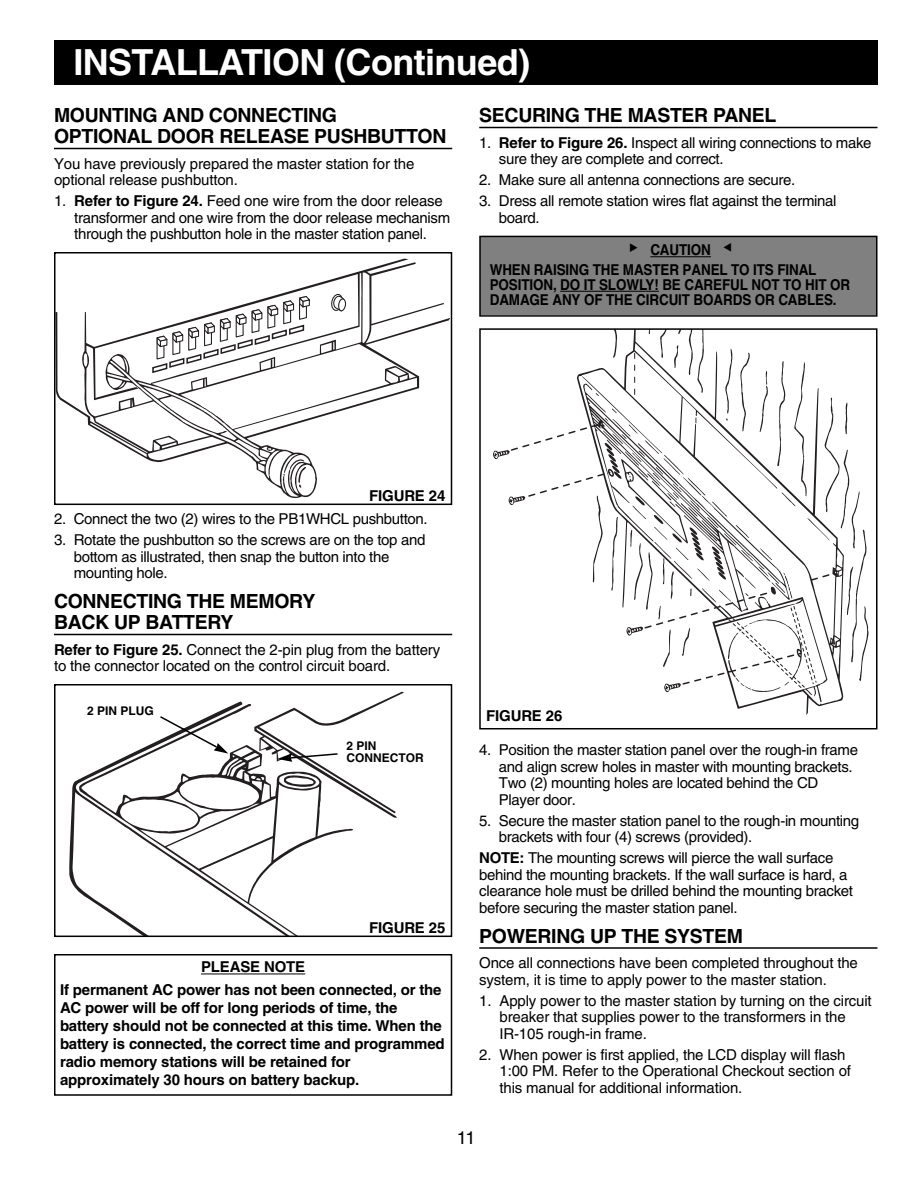
<style>
.page{position:relative;width:918px;height:1188px;background:#fff}
.page>*{position:absolute;margin:0;border:0;box-sizing:border-box;transform-origin:0 0}
.t1{font:700 36px "Helvetica";letter-spacing:-.015em;color:#fff}
.t2{font:700 19.5px/21px "Helvetica";letter-spacing:-.015em;color:#000}
.t3{font:18px "Helvetica";color:#000}
.t4{font:15px/16.5px "Helvetica";letter-spacing:-.02em;color:#000}
.t5{font:700 15px/18px "Helvetica";letter-spacing:-.01em;color:#000;text-align:center}
.t6{font:700 15px/19.5px "Helvetica";letter-spacing:-.01em;color:#000;scale:.9 1}
.t7{font:700 12px/12px "Helvetica";color:#000}
.s1{font-weight:700}
</style>
<div class="page">
<hr style="left:479px;top:127px;width:399px;height:1px;background:#000">
<hr style="left:479px;top:947px;width:399px;height:2px;background:#000">
<hr style="left:54px;top:148px;width:398px;height:1px;background:#000">
<hr style="left:54px;top:634px;width:398px;height:1px;background:#000">
<hr style="left:201px;top:974px;width:104px;height:1px;background:#000">
<div style="left:54px;top:954px;width:398px;height:142px;border:2px solid #000"></div>
<div style="left:481px;top:237px;width:395px;height:78px;background:#808080"></div>
<hr style="left:650px;top:256px;width:61px;height:1px;background:#000">
<hr style="left:560px;top:291px;width:79px;height:1px;background:#000">
<svg style="left:639px;top:291px;width:20px;height:1px"></svg>
<div style="left:479px;top:236px;width:399px;height:81px;border:2px solid #000"></div>
<svg style="left:57px;top:259px;width:392px;height:156px"></svg>
<svg style="left:83px;top:272px;width:334px;height:226px"></svg>
<div style="left:54px;top:252px;width:398px;height:253px;border:2px solid #000"></div>
<svg style="left:69px;top:779px;width:10px;height:113px"></svg>
<svg style="left:79px;top:759px;width:216px;height:175px"></svg>
<div style="left:54px;top:684px;width:398px;height:253px;border:2px solid #000"></div>
<div style="left:54px;top:40px;width:824px;height:46px;background:#000"></div>
<svg style="left:119px;top:692px;width:285px;height:210px"></svg>
<svg style="left:509px;top:496px;width:17px;height:9px"></svg>
<svg style="left:493px;top:450px;width:19px;height:10px"></svg>
<svg style="left:582px;top:331px;width:287px;height:376px"></svg>
<div style="left:479px;top:328px;width:399px;height:401px;border:2px solid #000"></div>
<h1 class="t1" style="left:73px;top:49px;width:458px">INSTALLATION (Continued)</h1>
<h2 class="t2" style="left:54px;top:107px;width:394px">MOUNTING AND CONNECTING<br>OPTIONAL DOOR RELEASE PUSHBUTTON</h2>
<p class="t4" style="left:54px;top:157px;width:362px">You have previously prepared the master station for the optional release pushbutton.</p>
<p class="t4" style="left:74px;top:194px;width:378px;text-indent:-20px">1. <span class="s1">Refer to Figure 24.</span> Feed one wire from the door release transformer and one wire from the door release mechanism through the pushbutton hole in the master station panel.</p>
<h2 class="t2" style="left:479px;top:107px;width:299px">SECURING THE MASTER PANEL</h2>
<p class="t4" style="left:499px;top:136px;width:374px;text-indent:-20px">1. <span class="s1">Refer to Figure 26.</span> Inspect all wiring connections to make sure they are complete and correct.</p>
<p class="t4" style="left:479px;top:173px;width:318px">2. Make sure all antenna connections are secure.</p>
<p class="t4" style="left:499px;top:194px;width:339px;text-indent:-20px">3. Dress all remote station wires flat against the terminal board.</p>
<p class="t6" style="left:490px;top:242px;width:365px;text-indent:161px">CAUTION<br>WHEN RAISING THE MASTER PANEL TO ITS FINAL</p>
<p class="t6" style="left:490px;top:278px;width:402px;line-height:15px">POSITION, DO IT SLOWLY! BE CAREFUL NOT TO HIT OR<br>DAMAGE ANY OF THE CIRCUIT BOARDS OR CABLES.</p>
<p class="t5" style="left:369px;top:488px;width:78px">FIGURE 24</p>
<p class="t4" style="left:54px;top:512px;width:375px">2. Connect the two (2) wires to the PB1WHCL pushbutton.</p>
<p class="t4" style="left:74px;top:533px;width:353px;text-indent:-20px">3. Rotate the pushbutton so the screws are on the top and bottom as illustrated, then snap the button into the mounting hole.</p>
<h2 class="t2" style="left:54px;top:593px;width:263px">CONNECTING THE MEMORY<br>BACK UP BATTERY</h2>
<p class="t4" style="left:54px;top:643px;width:388px"><span class="s1">Refer to Figure 25.</span> Connect the 2-pin plug from the battery to the connector located on the control circuit board.</p>
<p class="t7" style="left:87px;top:706px;width:68px">2 PIN PLUG</p>
<p class="t7" style="left:346px;top:741px;width:79px">2 PIN<br>CONNECTOR</p>
<p class="t5" style="left:369px;top:920px;width:78px">FIGURE 25</p>
<p class="t5" style="left:60px;top:957px;width:383px;line-height:22.5px">PLEASE NOTE<br>If permanent AC power has not been connected, or the</p>
<p class="t5" style="left:60px;top:1000px;width:386px;text-align:left">AC power will be off for long periods of time, the battery should not be connected at this time. When the battery is connected, the correct time and programmed radio memory stations will be retained for approximately 30 hours on battery backup.</p>
<p class="t5" style="left:486px;top:708px;width:78px">FIGURE 26</p>
<p class="t4" style="left:499px;top:743px;width:361px;text-indent:-20px">4. Position the master station panel over the rough-in frame and align screw holes in master with mounting brackets.<br>Two (2) mounting holes are located behind the CD Player door.</p>
<p class="t4" style="left:499px;top:814px;width:362px;text-indent:-20px">5. Secure the master station panel to the rough-in mounting brackets with four (4) screws (provided).</p>
<p class="t4" style="left:479px;top:851px;width:375px"><span class="s1">NOTE:</span> The mounting screws will pierce the wall surface behind the mounting brackets. If the wall surface is hard, a clearance hole must be drilled behind the mounting bracket before securing the master station panel.</p>
<h2 class="t2" style="left:479px;top:927px;width:265px">POWERING UP THE SYSTEM</h2>
<p class="t4" style="left:479px;top:956px;width:380px">Once all connections have been completed throughout the system, it is time to apply power to the master station.</p>
<p class="t4" style="left:500px;top:994px;width:374px;text-indent:-20px">1. Apply power to the master station by turning on the circuit breaker that supplies power to the transformers in the<br>IR-105 rough-in frame.</p>
<p class="t4" style="left:500px;top:1048px;width:353px;text-indent:-20px">2. When power is first applied, the LCD display will flash<br>1:00 PM. Refer to the Operational Checkout section of this manual for additional information.</p>
<p class="t3" style="left:457px;top:1131px;width:20px">11</p>
</div>
